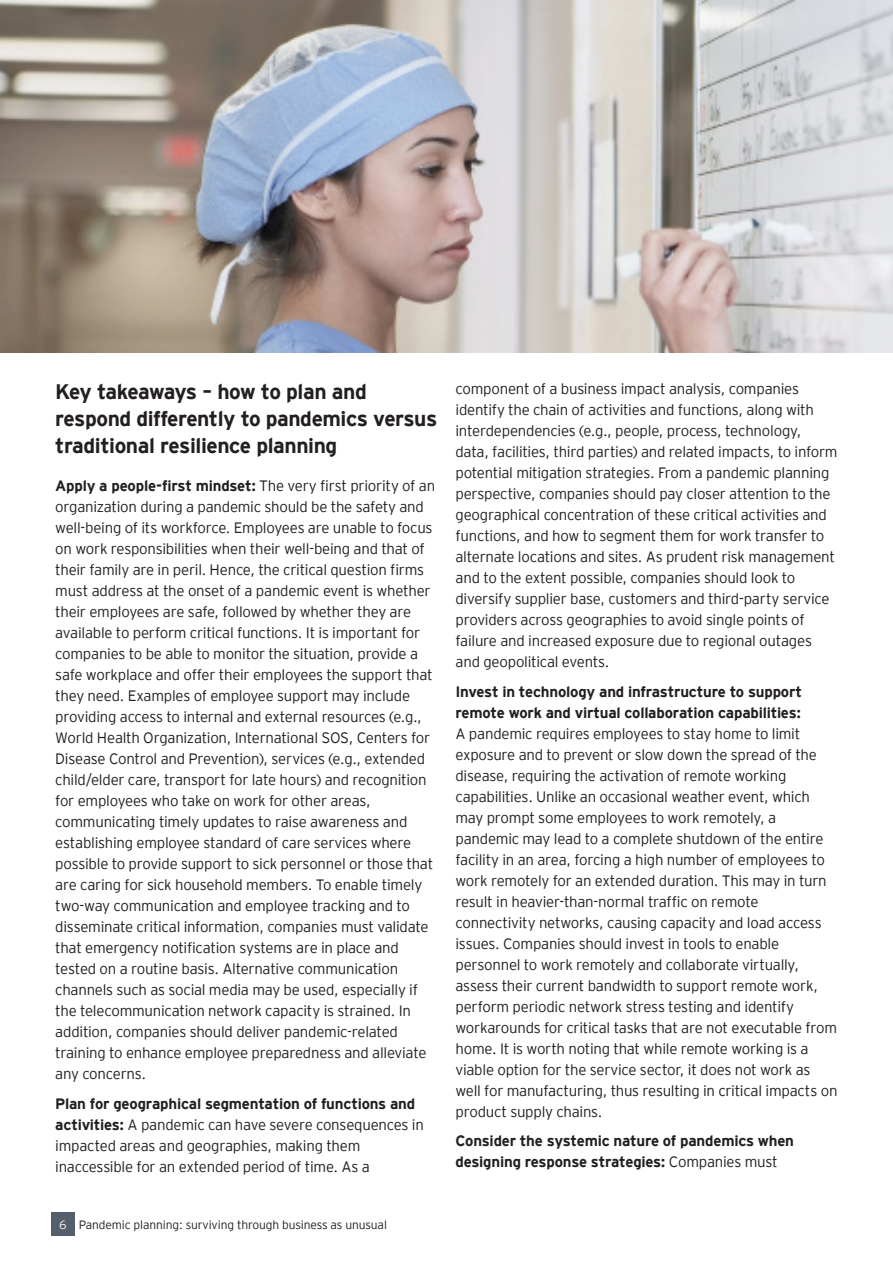
<style>
.page{position:relative;width:893px;height:1263px;background:#fff}
.page>*{position:absolute;margin:0;border:0;box-sizing:border-box;transform-origin:0 0}
.Body_heading_without{font:700 21px/27px "EY Interstate";letter-spacing:-.02em;color:#231f20}
.body{font:300 15px/21px "EY Interstate";letter-spacing:-.02em;color:#231f20}
.body-2{font:700 15px/21px "EY Interstate";letter-spacing:-.015em;color:#231f20}
.t1{font:300 12px "EY Interstate";letter-spacing:-.01em;color:#231f20}
.s1{font-weight:700}
.s2{color:#fff}
.s3{font-weight:300}
</style>
<div class="page">
<div style="left:51px;top:1212px;width:24px;height:23px;background:#545f6b"></div>
<img style="left:0;top:0;width:893px;height:353px">
<p class="Body_heading_without" style="left:55px;top:377px;width:384px">Key takeaways – how to plan and respond differently to pandemics versus traditional resilience planning</p>
<p class="body" style="left:55px;top:474px;width:381px"><span class="s1">Apply a people-first mindset:</span> The very first priority of an organization during a pandemic should be the safety and well-being of its workforce. Employees are unable to focus on work responsibilities when their well-being and that of their family are in peril. Hence, the critical question firms must address at the onset of a pandemic event is whether their employees are safe, followed by whether they are available to perform critical functions. It is important for companies to be able to monitor the situation, provide a safe workplace and offer their employees the support that they need. Examples of employee support may include providing access to internal and external resources (e.g., World Health Organization, International SOS, Centers for Disease Control and Prevention), services (e.g., extended child/elder care, transport for late hours) and recognition for employees who take on work for other areas, communicating timely updates to raise awareness and establishing employee standard of care services where possible to provide support to sick personnel or those that are caring for sick household members. To enable timely two-way communication and employee tracking and to disseminate critical information, companies must validate that emergency notification systems are in place and tested on a routine basis. Alternative communication channels such as social media may be used, especially if the telecommunication network capacity is strained. In addition, companies should deliver pandemic-related training to enhance employee preparedness and alleviate any concerns.</p>
<p class="body" style="left:55px;top:1092px;width:370px"><span class="s1">Plan for geographical segmentation of functions and activities:</span> A pandemic can have severe consequences in impacted areas and geographies, making them inaccessible for an extended period of time. As a</p>
<p class="t1" style="left:59px;top:1216px;width:329px"><span class="s2">6</span> Pandemic planning: surviving through business as unusual</p>
<p class="body" style="left:455px;top:378px;width:384px">component of a business impact analysis, companies identify the chain of activities and functions, along with interdependencies (e.g., people, process, technology, data, facilities, third parties) and related impacts, to inform potential mitigation strategies. From a pandemic planning perspective, companies should pay closer attention to the geographical concentration of these critical activities and functions, and how to segment them for work transfer to alternate locations and sites. As prudent risk management and to the extent possible, companies should look to diversify supplier base, customers and third-party service providers across geographies to avoid single points of failure and increased exposure due to regional outages and geopolitical events.</p>
<p class="body" style="left:455px;top:680px;width:384px"><span class="s1">Invest in technology and infrastructure to support remote work and virtual collaboration capabilities:<br></span>A pandemic requires employees to stay home to limit exposure and to prevent or slow down the spread of the disease, requiring the activation of remote working capabilities. Unlike an occasional weather event, which may prompt some employees to work remotely, a pandemic may lead to a complete shutdown of the entire facility in an area, forcing a high number of employees to work remotely for an extended duration. This may in turn result in heavier-than-normal traffic on remote connectivity networks, causing capacity and load access issues. Companies should invest in tools to enable personnel to work remotely and collaborate virtually, assess their current bandwidth to support remote work, perform periodic network stress testing and identify workarounds for critical tasks that are not executable from home. It is worth noting that while remote working is a viable option for the service sector, it does not work as well for manufacturing, thus resulting in critical impacts on product supply chains.</p>
<p class="body-2" style="left:455px;top:1129px;width:340px">Consider the systemic nature of pandemics when designing response strategies: <span class="s3">Companies must</span></p>
</div>
